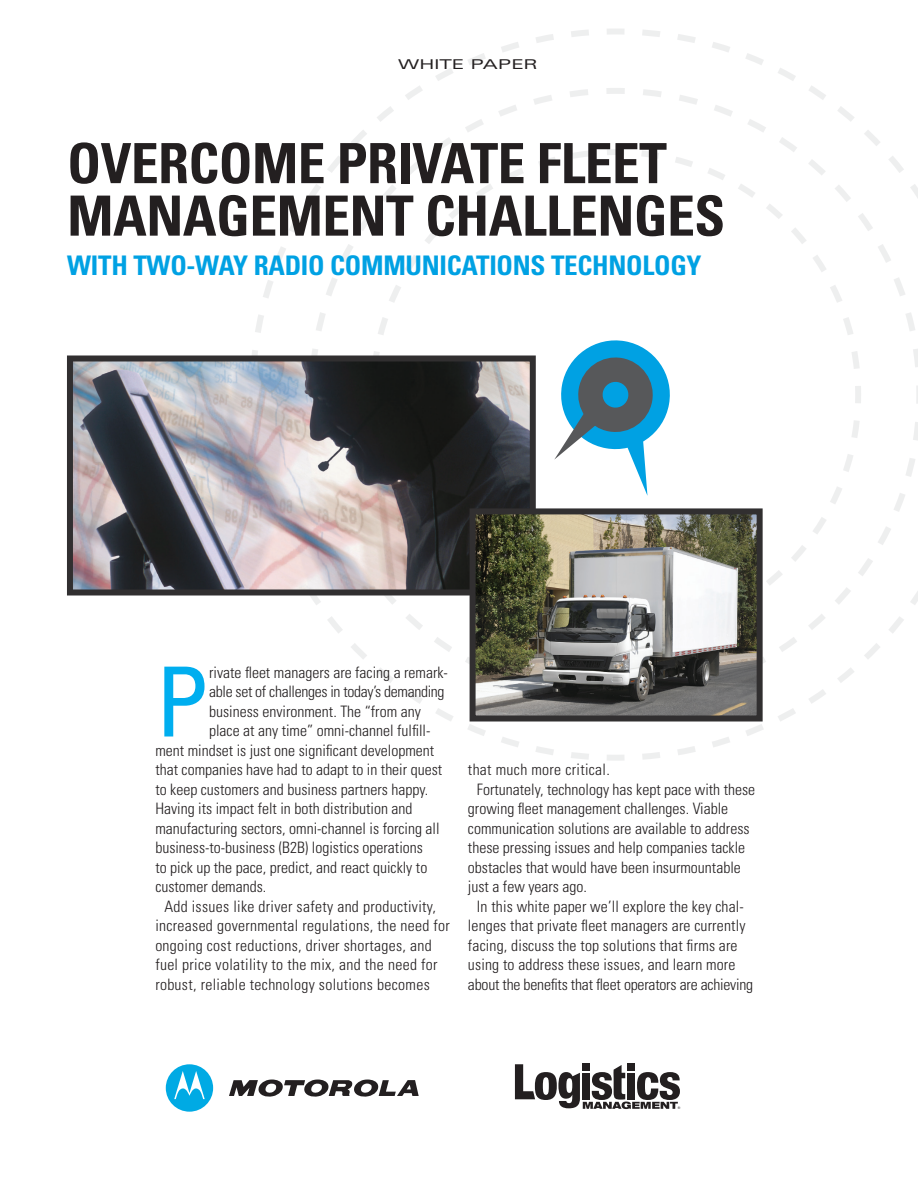
<style>
.page{position:relative;width:918px;height:1188px;background:#fff}
.page>*{position:absolute;margin:0;border:0;box-sizing:border-box;transform-origin:0 0}
.t1{font:condensed 96.75px "Univers";color:#00aeef}
.t2{font:700 condensed 55.5px/52.5px "Univers";letter-spacing:-.01em;color:#231f20}
.t3{font:700 condensed 27px "Univers";letter-spacing:-.01em;color:#00a1e3}
.t4{font:300 condensed 15.75px "Univers";color:#231f20}
.t5{font:300 condensed 15.75px "Univers";letter-spacing:.02em;color:#231f20}
.t6{font:300 condensed 15.75px "Univers";letter-spacing:-.02em;color:#231f20}
.t7{font:expanded 13.5px "Univers";color:#231f20;scale:1.25 1}
.t8{font:3.45px "Helvetica";color:#231f20}
</style>
<div class="page">
<svg style="left:515px;top:1064px;width:165px;height:45px"></svg>
<div style="left:582px;top:1063px;width:8px;height:8px;background:#231f20"></div>
<div style="left:627px;top:1063px;width:8px;height:8px;background:#231f20"></div>
<svg style="left:248px;top:29px;width:670px;height:732px"></svg>
<svg style="left:229px;top:1080px;width:190px;height:17px"></svg>
<div style="left:166px;top:1064px;width:47px;height:48px;background:#00aae4;border-radius:50%"></div>
<svg style="left:174px;top:1071px;width:31px;height:28px"></svg>
<img style="left:74px;top:363px;width:455px;height:226px">
<div style="left:67px;top:356px;width:469px;height:240px;border:6px solid #312f30"></div>
<img style="left:477px;top:515px;width:279px;height:200px">
<div style="left:470px;top:508px;width:293px;height:214px;border:6px solid #312f30"></div>
<svg style="left:554px;top:336px;width:120px;height:160px"></svg>
<p class="t7" style="left:398px;top:57px;width:113px">WHITE PAPER</p>
<h2 class="t2" style="left:67px;top:136px;width:659px">OVERCOME PRIVATE FLEET<br>MANAGEMENT CHALLENGES</h2>
<h3 class="t3" style="left:67px;top:249px;width:636px">WITH TWO-WAY RADIO COMMUNICATIONS TECHNOLOGY</h3>
<h1 class="t1" style="left:155px;top:641px;width:55px">P</h1>
<p class="t4" style="left:209px;top:663px;width:240px">rivate fleet managers are facing a remark-</p>
<p class="t6" style="left:209px;top:682px;width:237px">able set of challenges in today’s demanding</p>
<p class="t4" style="left:209px;top:702px;width:213px">business environment. The “from any</p>
<p class="t4" style="left:209px;top:721px;width:223px">place at any time” omni-channel fulfill-</p>
<p class="t4" style="left:155px;top:741px;width:280px">ment mindset is just one significant development</p>
<p class="t4" style="left:155px;top:760px;width:288px">that companies have had to adapt to in their quest</p>
<p class="t4" style="left:155px;top:780px;width:274px">to keep customers and business partners happy.</p>
<p class="t4" style="left:155px;top:799px;width:259px">Having its impact felt in both distribution and</p>
<p class="t4" style="left:155px;top:819px;width:286px">manufacturing sectors, omni-channel is forcing all</p>
<p class="t4" style="left:155px;top:838px;width:269px">business-to-business (B2B) logistics operations</p>
<p class="t4" style="left:155px;top:858px;width:273px">to pick up the pace, predict, and react quickly to</p>
<p class="t4" style="left:155px;top:877px;width:113px">customer demands.</p>
<p class="t5" style="left:164px;top:897px;width:273px">Add issues like driver safety and productivity,</p>
<p class="t5" style="left:155px;top:916px;width:296px">increased governmental regulations, the need for</p>
<p class="t5" style="left:155px;top:936px;width:278px">ongoing cost reductions, driver shortages, and</p>
<p class="t5" style="left:155px;top:955px;width:284px">fuel price volatility to the mix, and the need for</p>
<p class="t5" style="left:155px;top:975px;width:276px">robust, reliable technology solutions becomes</p>
<p class="t5" style="left:468px;top:760px;width:143px">that much more critical.</p>
<p class="t4" style="left:477px;top:780px;width:280px">Fortunately, technology has kept pace with these</p>
<p class="t4" style="left:468px;top:799px;width:262px">growing fleet management challenges. Viable</p>
<p class="t4" style="left:468px;top:819px;width:283px">communication solutions are available to address</p>
<p class="t4" style="left:468px;top:838px;width:279px">these pressing issues and help companies tackle</p>
<p class="t4" style="left:468px;top:858px;width:274px">obstacles that would have been insurmountable</p>
<p class="t4" style="left:468px;top:877px;width:120px">just a few years ago.</p>
<p class="t4" style="left:477px;top:897px;width:268px">In this white paper we’ll explore the key chal-</p>
<p class="t4" style="left:468px;top:916px;width:279px">lenges that private fleet managers are currently</p>
<p class="t4" style="left:468px;top:936px;width:271px">facing, discuss the top solutions that firms are</p>
<p class="t4" style="left:468px;top:955px;width:269px">using to address these issues, and learn more</p>
<p class="t4" style="left:468px;top:975px;width:287px">about the benefits that fleet operators are achieving</p>
<p class="t8" style="left:678px;top:1105px;width:4px">®</p>
</div>
